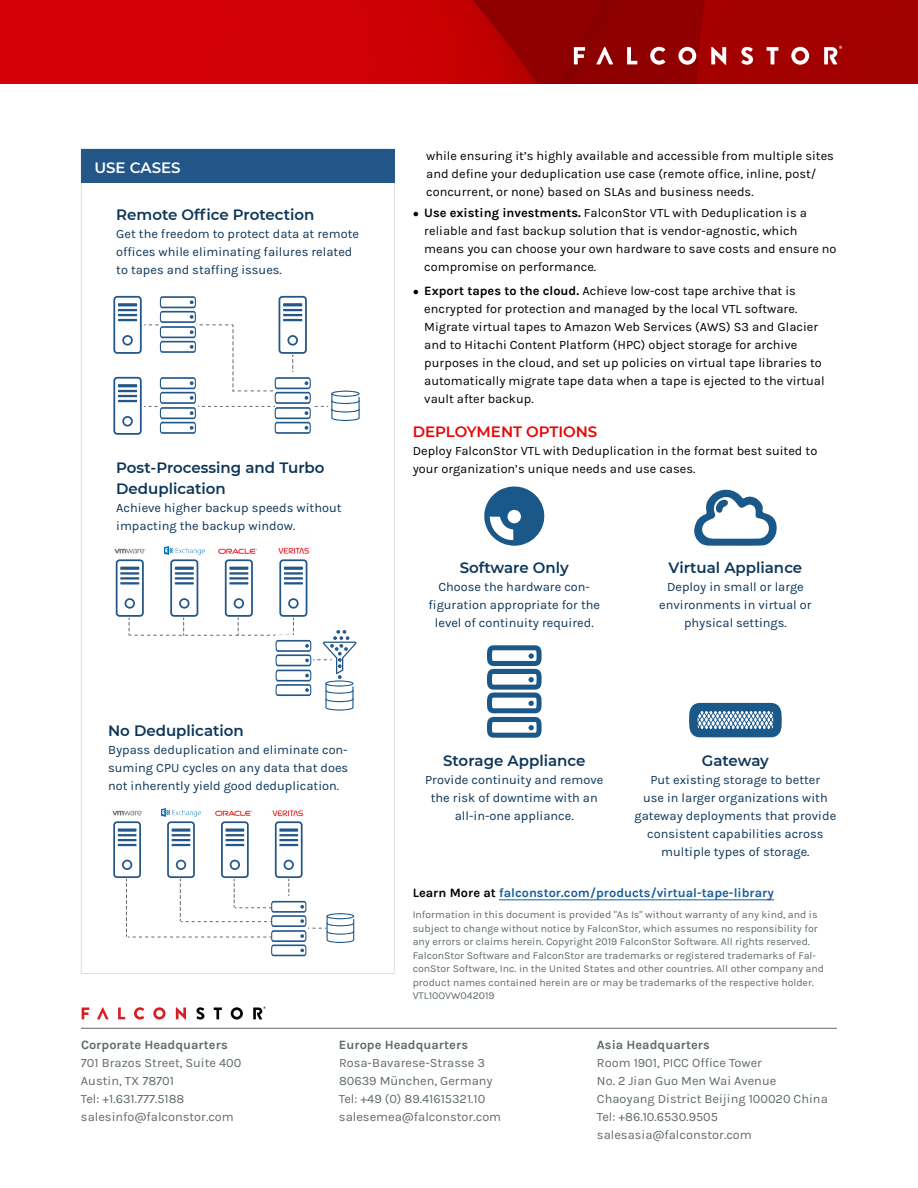
<style>
.page{position:relative;width:918px;height:1188px;background:#fff}
.page>*{position:absolute;margin:0;border:0;box-sizing:border-box;transform-origin:0 0}
.Sidebar_header{font:600 15px/21px "Montserrat";color:#0c3659}
.paragraph_header{font:600 15px "Montserrat";color:#ea0403}
.Sidebar_header-2{font:600 15px "Montserrat";color:#fff}
.Body_copy{font:12.75px/18px "Karla";color:#000}
.Sidebar_bulletted_li{font:12.75px/18px "Karla";color:#0c3659;text-align:center}
.t1{font:12.75px/18px "Karla";color:#606a6c}
.t2{font:700 12.75px "Karla";color:#606a6c}
.Footnotes{font:700 12.75px "Karla";color:#175d9e}
.Footnotes-2{font:10.5px/13.5px "Karla";color:#606a6c}
.s1{font-family:"Arial";font-size:10.5px}
.s2{font-weight:700}
.s3{color:#000}
.s4{font-style:inherit}
</style>
<div class="page">
<img style="left:0;top:0;width:918px;height:83px">
<svg style="left:574px;top:47px;width:11px;height:17px"></svg>
<svg style="left:627px;top:47px;width:10px;height:17px"></svg>
<svg style="left:650px;top:47px;width:15px;height:18px"></svg>
<svg style="left:678px;top:47px;width:18px;height:18px"></svg>
<svg style="left:711px;top:47px;width:15px;height:18px"></svg>
<svg style="left:741px;top:47px;width:12px;height:18px"></svg>
<svg style="left:767px;top:47px;width:11px;height:17px"></svg>
<svg style="left:791px;top:47px;width:18px;height:18px"></svg>
<svg style="left:596px;top:47px;width:17px;height:17px"></svg>
<svg style="left:824px;top:46px;width:18px;height:18px"></svg>
<svg style="left:82px;top:1008px;width:7px;height:11px"></svg>
<svg style="left:118px;top:1008px;width:7px;height:11px"></svg>
<svg style="left:134px;top:1007px;width:10px;height:13px"></svg>
<svg style="left:153px;top:1007px;width:13px;height:13px"></svg>
<svg style="left:176px;top:1007px;width:10px;height:13px"></svg>
<svg style="left:196px;top:1007px;width:8px;height:13px"></svg>
<svg style="left:214px;top:1008px;width:8px;height:11px"></svg>
<svg style="left:231px;top:1007px;width:12px;height:13px"></svg>
<svg style="left:97px;top:1007px;width:12px;height:12px"></svg>
<svg style="left:253px;top:1007px;width:13px;height:12px"></svg>
<hr style="left:81px;top:1028px;width:756px;height:1px;background:#606a6c">
<div style="left:81px;top:149px;width:314px;height:34px;background:#235789"></div>
<svg style="left:487px;top:645px;width:55px;height:93px"></svg>
<svg style="left:689px;top:703px;width:93px;height:34px;background:#5784a8"></svg>
<svg style="left:694px;top:490px;width:83px;height:56px"></svg>
<svg style="left:484px;top:487px;width:60px;height:59px"></svg>
<svg style="left:113px;top:296px;width:247px;height:139px"></svg>
<img style="left:218px;top:548px;width:39px;height:6px">
<img style="left:114px;top:548px;width:32px;height:6px">
<img style="left:165px;top:546px;width:39px;height:9px">
<img style="left:278px;top:547px;width:32px;height:7px">
<svg style="left:116px;top:559px;width:241px;height:152px"></svg>
<img style="left:272px;top:810px;width:32px;height:7px">
<img style="left:215px;top:810px;width:37px;height:6px">
<img style="left:112px;top:810px;width:31px;height:6px">
<img style="left:162px;top:809px;width:39px;height:8px">
<svg style="left:272px;top:956px;width:33px;height:1px"></svg>
<svg style="left:113px;top:821px;width:241px;height:135px"></svg>
<hr style="left:499px;top:900px;width:275px;height:1px;background:#175d9e">
<p class="Sidebar_header-2" style="left:94px;top:157px;width:88px">USE CASES</p>
<p class="Body_copy" style="left:426px;top:147px;width:409px">while ensuring it’s highly available and accessible from multiple sites and define your deduplication use case (remote office, inline, post/ concurrent, or none) based on SLAs and business needs.</p>
<p class="Body_copy" style="left:424px;top:204px;width:414px;text-indent:-12px"><span class="s1">●</span> <span class="s2">Use existing investments.</span> FalconStor VTL with Deduplication is a reliable and fast backup solution that is vendor-agnostic, which means you can choose your own hardware to save costs and ensure no compromise on performance.</p>
<p class="Body_copy" style="left:424px;top:282px;width:402px;text-indent:-12px"><span class="s1">●</span> <span class="s2">Export tapes to the cloud.</span> Achieve low-cost tape archive that is encrypted for protection and managed by the local VTL software.<br>Migrate virtual tapes to Amazon Web Services (AWS) S3 and Glacier and to Hitachi Content Platform (HPC) object storage for archive purposes in the cloud, and set up policies on virtual tape libraries to automatically migrate tape data when a tape is ejected to the virtual vault after backup.</p>
<p class="paragraph_header" style="left:413px;top:421px;width:186px">DEPLOYMENT OPTIONS</p>
<p class="Body_copy" style="left:413px;top:442px;width:406px">Deploy FalconStor VTL with Deduplication in the format best suited to your organization’s unique needs and use cases.</p>
<p class="Sidebar_header" style="left:116px;top:204px;width:200px">Remote Office Protection</p>
<p class="Sidebar_bulletted_li" style="left:116px;top:225px;width:244px;text-align:left">Get the freedom to protect data at remote offices while eliminating failures related to tapes and staffing issues.</p>
<p class="Sidebar_header" style="left:116px;top:456px;width:210px">Post-Processing and Turbo<br>Deduplication</p>
<p class="Sidebar_bulletted_li" style="left:116px;top:499px;width:227px;text-align:left">Achieve higher backup speeds without impacting the backup window.</p>
<p class="Sidebar_header" style="left:108px;top:720px;width:137px">No Deduplication</p>
<p class="Sidebar_bulletted_li" style="left:108px;top:741px;width:242px;text-align:justify">Bypass deduplication and eliminate con&shy;suming CPU cycles on any data that does not inherently yield good deduplication.</p>
<p class="Sidebar_header" style="left:460px;top:556px;width:111px">Software Only</p>
<p class="Sidebar_bulletted_li" style="left:429px;top:578px;width:173px">Choose the hardware con&shy;figuration appropriate for the level of continuity required.</p>
<p class="Sidebar_header" style="left:669px;top:556px;width:135px">Virtual Appliance</p>
<p class="Sidebar_bulletted_li" style="left:659px;top:578px;width:154px">Deploy in small or large environments in virtual or physical settings.</p>
<p class="Sidebar_header" style="left:443px;top:749px;width:144px">Storage Appliance</p>
<p class="Sidebar_bulletted_li" style="left:425px;top:771px;width:180px">Provide continuity and remove the risk of downtime with an all-in-one appliance.</p>
<p class="Sidebar_header" style="left:702px;top:749px;width:69px">Gateway</p>
<p class="Sidebar_bulletted_li" style="left:635px;top:771px;width:203px">Put existing storage to better<br>use in larger organizations with gateway deployments that provide consistent capabilities across multiple types of storage.</p>
<p class="Footnotes" style="left:413px;top:886px;width:363px"><span class="s3">Learn More at</span> falconstor.com/products/virtual-tape-library</p>
<p class="Footnotes-2" style="left:413px;top:908px;width:413px">Information in this document is provided "As Is" without warranty of any kind, and is subject to change without notice by FalconStor, which assumes no responsibility for any errors or claims herein. Copyright 2019 FalconStor Software. All rights reserved.<br>FalconStor Software and FalconStor are trademarks or registered trademarks of Fal&shy;conStor Software, Inc. in the United States and other countries. All other company and product names contained herein are or may be trademarks of the respective holder.<br>VTL<span class="s4">1</span>0OVW<span class="s4">0</span>4201<span class="s4">9</span></p>
<p class="t2" style="left:81px;top:1037px;width:148px">Corporate Headquarters</p>
<p class="t1" style="left:81px;top:1054px;width:162px">701 Brazos Street, Suite 400<br>Austin, TX 78701<br>Tel: +1.631.777.5188 salesinfo@falconstor.com</p>
<p class="t2" style="left:339px;top:1037px;width:131px">Europe Headquarters</p>
<p class="t1" style="left:339px;top:1054px;width:164px">Rosa-Bavarese-Strasse 3<br>80639 München, Germany<br>Tel: +49 (0) 89.41615321.10 salesemea@falconstor.com</p>
<p class="t2" style="left:597px;top:1037px;width:114px">Asia Headquarters</p>
<p class="t1" style="left:597px;top:1054px;width:232px">Room 1901, PICC Office Tower<br>No. 2 Jian Guo Men Wai Avenue<br>Chaoyang District Beijing 100020 China<br>Tel: +86.10.6530.9505 salesasia@falconstor.com</p>
</div>
